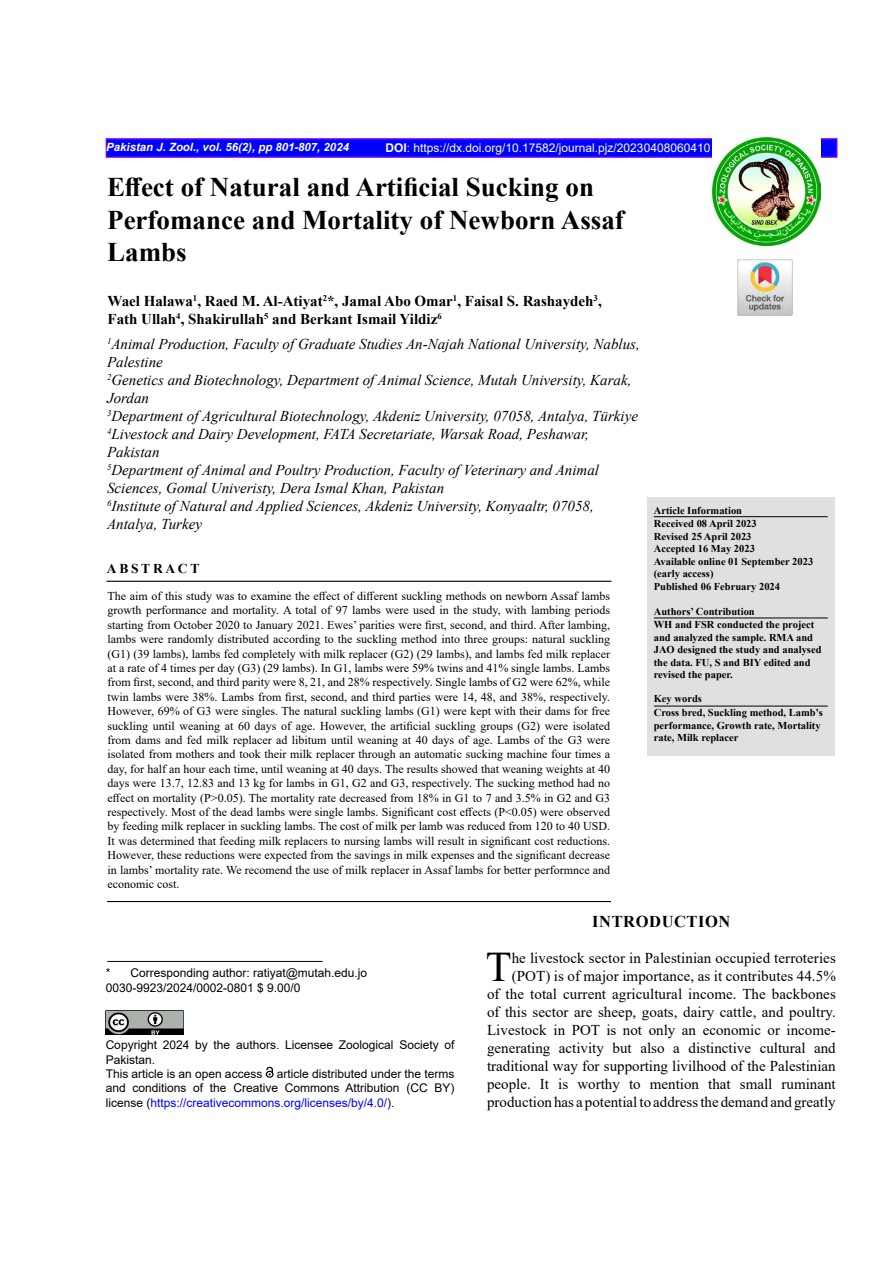
<style>
.page{position:relative;width:893px;height:1263px;background:#fff}
.page>*{position:absolute;margin:0;border:0;box-sizing:border-box;transform-origin:0 0}
.t1{font:42.15px "Times New Roman";color:#000}
.t2{font:700 27px/32.4px "Times New Roman";color:#000}
.t3{font:700 16.5px "Times New Roman";letter-spacing:.035em;color:#000}
.t4{font:italic 15px/18px "Times New Roman";color:#000}
.t5{font:15px/18px "Times New Roman";color:#000;text-align:right}
.t6{font:700 15px/18px "Times New Roman";color:#000}
.t7{font:700 13.5px "Times New Roman";letter-spacing:.2em;color:#000}
.t8{font:12px/14.4px "Times New Roman";color:#000;text-align:justify}
.t9{font:12px/14.4px "Arial";color:#000}
.t10{font:12px "Arial";color:#fff}
.t11{font:italic 700 11.4px "Arial";color:#fff}
.t12{font:700 10.5px/12.6px "Times New Roman";color:#000}
.s1{font-weight:700}
.s2{color:#00f}
</style>
<div class="page">
<div style="left:106px;top:138px;width:731px;height:20px;background:#00f;border:2px solid #60f"></div>
<img style="left:712px;top:138px;width:108px;height:108px">
<div style="left:647px;top:497px;width:187px;height:259px;background:#e2e0df"></div>
<hr style="left:654px;top:618px;width:174px;height:1px;background:#000">
<hr style="left:106px;top:581px;width:505px;height:1px;background:#000">
<hr style="left:107px;top:901px;width:504px;height:1px;background:#000">
<hr style="left:654px;top:516px;width:174px;height:1px;background:#000">
<img style="left:106px;top:1010px;width:77px;height:25px">
<svg style="left:266px;top:1067px;width:8px;height:11px"></svg>
<hr style="left:107px;top:961px;width:216px;height:1px;background:#000">
<hr style="left:654px;top:706px;width:174px;height:1px;background:#000">
<img style="left:738px;top:260px;width:55px;height:55px">
<p class="t11" style="left:106px;top:139px;width:244px">Pakistan J. Zool., vol. 56(2), pp 801-807, 2024</p>
<p class="t10" style="left:385px;top:139px;width:326px"><span class="s1">DOI</span>: https://dx.doi.org/10.17582/journal.pjz/20230408060410</p>
<h2 class="t2" style="left:107px;top:170px;width:518px">Effect of Natural and Artificial Sucking on<br>Perfomance and Mortality of Newborn Assaf<br>Lambs</h2>
<p class="t6" style="left:108px;top:291px;width:496px">Wael Halawa<sup>1</sup>, Raed M. Al-Atiyat<sup>2</sup>*, Jamal Abo Omar<sup>1</sup>, Faisal S. Rashaydeh<sup>3</sup>,<br>Fath Ullah<sup>4</sup>, Shakirullah<sup>5</sup> and Berkant Ismail Yildiz<sup>6</sup></p>
<p class="t4" style="left:107px;top:335px;width:534px"><sup>1</sup>Animal Production, Faculty of Graduate Studies An-Najah National University, Nablus, Palestine<br><sup>2</sup>Genetics and Biotechnology, Department of Animal Science, Mutah University, Karak, Jordan<br><sup>3</sup>Department of Agricultural Biotechnology, Akdeniz University, 07058, Antalya, Türkiye <sup>4</sup>Livestock and Dairy Development, FATA Secretariate, Warsak Road, Peshawar, Pakistan<br><sup>5</sup>Department of Animal and Poultry Production, Faculty of Veterinary and Animal Sciences, Gomal Univeristy, Dera Ismal Khan, Pakistan<br><sup>6</sup>Institute of Natural and Applied Sciences, Akdeniz University, Konyaaltr, 07058, Antalya, Turkey</p>
<p class="t7" style="left:107px;top:558px;width:94px">ABSTRACT</p>
<p class="t8" style="left:108px;top:588px;width:504px">The aim of this study was to examine the effect of different suckling methods on newborn Assaf lambs growth performance and mortality. A total of 97 lambs were used in the study, with lambing periods starting from October 2020 to January 2021. Ewes’ parities were first, second, and third. After lambing, lambs were randomly distributed according to the suckling method into three groups: natural suckling (G1) (39 lambs), lambs fed completely with milk replacer (G2) (29 lambs), and lambs fed milk replacer at a rate of 4 times per day (G3) (29 lambs). In G1, lambs were 59% twins and 41% single lambs. Lambs from first, second, and third parity were 8, 21, and 28% respectively. Single lambs of G2 were 62%, while twin lambs were 38%. Lambs from first, second, and third parties were 14, 48, and 38%, respectively.<br>However, 69% of G3 were singles. The natural suckling lambs (G1) were kept with their dams for free suckling until weaning at 60 days of age. However, the artificial suckling groups (G2) were isolated from dams and fed milk replacer ad libitum until weaning at 40 days of age. Lambs of the G3 were isolated from mothers and took their milk replacer through an automatic sucking machine four times a day, for half an hour each time, until weaning at 40 days. The results showed that weaning weights at 40 days were 13.7, 12.83 and 13 kg for lambs in G1, G2 and G3, respectively. The sucking method had no effect on mortality (P&gt;0.05). The mortality rate decreased from 18% in G1 to 7 and 3.5% in G2 and G3 respectively. Most of the dead lambs were single lambs. Significant cost effects (P&lt;0.05) were observed by feeding milk replacer in suckling lambs. The cost of milk per lamb was reduced from 120 to 40 USD.<br>It was determined that feeding milk replacers to nursing lambs will result in significant cost reductions.<br>However, these reductions were expected from the savings in milk expenses and the significant decrease in lambs’ mortality rate. We recomend the use of milk replacer in Assaf lambs for better performnce and economic cost.</p>
<p class="t12" style="left:654px;top:504px;width:161px">Article Information<br>Received 08 April 2023<br>Revised 25 April 2023<br>Accepted 16 May 2023<br>Available online 01 September 2023 (early access)<br>Published 06 February 2024</p>
<p class="t12" style="left:654px;top:605px;width:169px">Authors’ Contribution<br>WH and FSR conducted the project and analyzed the sample. RMA and<br>JAO designed the study and analysed the data. FU, S and BIY edited and revised the paper.</p>
<p class="t12" style="left:654px;top:691px;width:171px;line-height:14.1px">Key words<br>Cross bred, Suckling method, Lamb’s</p>
<p class="t12" style="left:654px;top:718px;width:168px">performance, Growth rate, Mortality rate, Milk replacer</p>
<p class="t9" style="left:106px;top:966px;width:263px">* Corresponding author: ratiyat@mutah.edu.jo<br>0030-9923/2024/0002-0801 $ 9.00/0</p>
<p class="t9" style="left:106px;top:1038px;width:350px">Copyright 2024 by the authors. Licensee Zoological Society of Pakistan.<br>This article is an open access article distributed under the terms and conditions of the Creative Commons Attribution (CC BY) license (<span class="s2">https://creativecommons.org/licenses/by/4.0/</span>).</p>
<h3 class="t3" style="left:592px;top:910px;width:140px">INTRODUCTION</h3>
<p class="t5" style="left:487px;top:949px;width:350px">he livestock sector in Palestinian occupied terroteries (POT) is of major importance, as it contributes 44.5%<br>of the total current agricultural income. The backbones of this sector are sheep, goats, dairy cattle, and poultry.<br>Livestock in POT is not only an economic or income&shy;generating activity but also a distinctive cultural and traditional way for supporting livilhood of the Palestinian people. It is worthy to mention that small ruminant production has a potential to address the demand and greatly</p>
<h1 class="t1" style="left:486px;top:937px;width:27px">T</h1>
</div>
